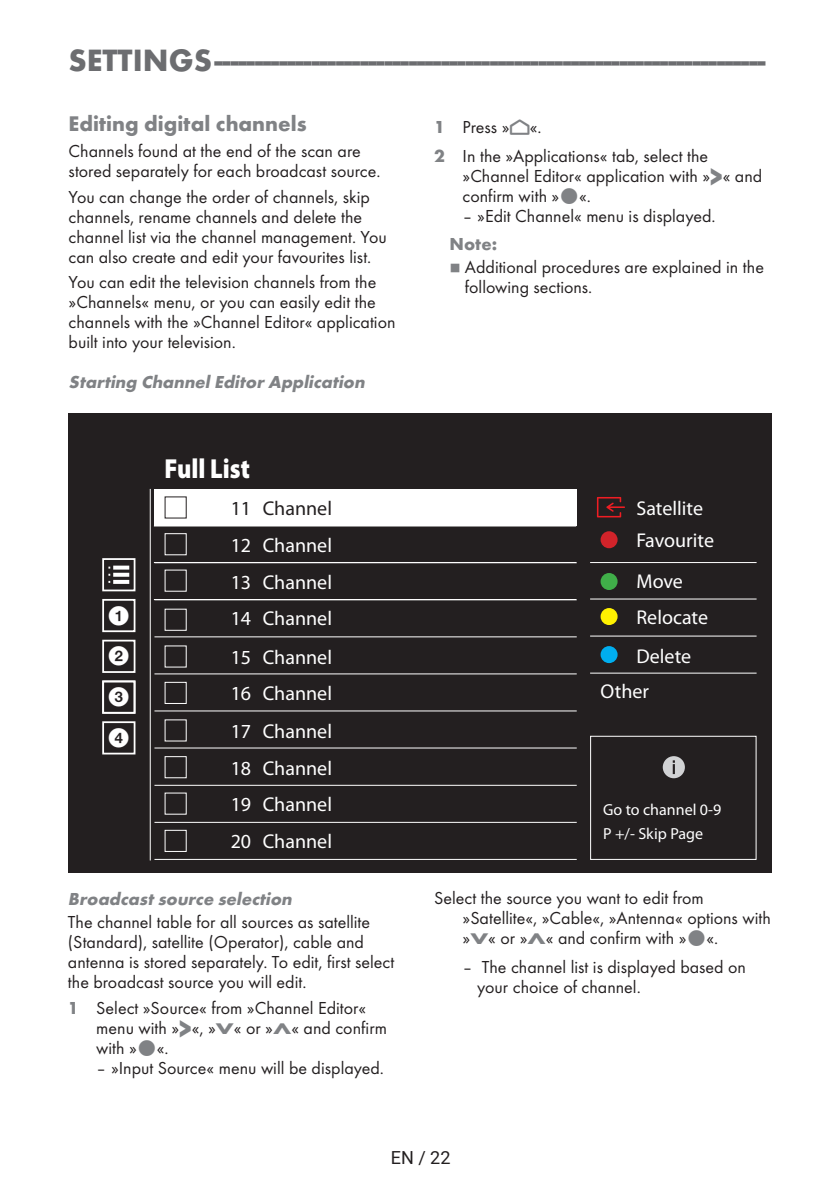
<style>
.page{position:relative;width:840px;height:1191px;background:#fff}
.page>*{position:absolute;margin:0;border:0;box-sizing:border-box;transform-origin:0 0}
.t1{font:700 32px "Futura TOT";color:#6c6d70}
.t2{font:900 27.6px "Myriad Pro";color:#fff;scale:.87 1}
.t3{font:700 22px "Futura TOT";color:#808285}
.t4{font:20px/37px "Myriad Pro";color:#fff}
.t5{font:20px "Myriad Pro";color:#231f20}
.t6{font:20px/40.8px "Sony TT Circled Nega";color:#fff;text-align:justify}
.t7{font:18px/20px "Futura TOT Boo";color:#231f20}
.t8{font:italic 700 18px "Futura TOT";color:#808285}
.t9{font:18px "Roboto";color:#231f20}
.t10{font:700 18px "Futura TOT";color:#808285}
.t11{font:16px/24px "Myriad Pro";color:#fff}
.t12{font:8px "Grund Son Se";color:#808285}
.s1{font-family:"Futura TOT";font-weight:700;color:#808285}
.s2{font-family:"Futura TOT";font-weight:700;font-size:27.2px;color:#808285}
.s3{font-family:"Futura TOT";font-weight:700;font-size:16px;color:#808285}
.s4{font-family:"Arcelik TS9 Android";font-size:24px;color:#808285}
</style>
<div class="page">
<div style="left:68px;top:413px;width:703px;height:460px;background:#231f20"></div>
<div style="left:102px;top:558px;width:33px;height:33px;border:2px solid #fff"></div>
<div style="left:102px;top:639px;width:33px;height:34px;border:2px solid #fff"></div>
<div style="left:102px;top:599px;width:33px;height:33px;border:2px solid #fff"></div>
<div style="left:102px;top:680px;width:33px;height:33px;border:2px solid #fff"></div>
<div style="left:102px;top:721px;width:33px;height:33px;border:2px solid #fff"></div>
<hr style="left:150px;top:489px;width:1px;height:371px;background:#fff">
<div style="left:589px;top:736px;width:167px;height:124px;border:1px solid #fff"></div>
<div style="left:164px;top:608px;width:23px;height:23px;border:1px solid #fff"></div>
<div style="left:164px;top:682px;width:23px;height:22px;border:1px solid #fff"></div>
<div style="left:164px;top:830px;width:23px;height:22px;border:1px solid #fff"></div>
<div style="left:164px;top:533px;width:23px;height:22px;border:1px solid #fff"></div>
<div style="left:164px;top:756px;width:23px;height:22px;border:1px solid #fff"></div>
<hr style="left:154px;top:822px;width:422px;height:1px;background:#fff">
<hr style="left:154px;top:710px;width:422px;height:1px;background:#fff">
<hr style="left:154px;top:599px;width:422px;height:1px;background:#fff">
<hr style="left:154px;top:525px;width:422px;height:1px;background:#fff">
<hr style="left:154px;top:859px;width:422px;height:1px;background:#fff">
<hr style="left:154px;top:747px;width:422px;height:1px;background:#fff">
<hr style="left:154px;top:636px;width:422px;height:1px;background:#fff">
<hr style="left:154px;top:785px;width:422px;height:1px;background:#fff">
<hr style="left:154px;top:673px;width:422px;height:1px;background:#fff">
<hr style="left:154px;top:562px;width:422px;height:1px;background:#fff">
<hr style="left:589px;top:562px;width:167px;height:1px;background:#fff">
<hr style="left:589px;top:598px;width:167px;height:1px;background:#fff">
<hr style="left:589px;top:635px;width:167px;height:1px;background:#fff">
<hr style="left:589px;top:672px;width:167px;height:1px;background:#fff">
<div style="left:154px;top:489px;width:422px;height:36px;background:#fff"></div>
<svg style="left:596px;top:497px;width:28px;height:20px"></svg>
<div style="left:600px;top:531px;width:17px;height:17px;background:#d1232a;border-radius:50%"></div>
<div style="left:600px;top:573px;width:17px;height:17px;background:#40ae49;border-radius:50%"></div>
<div style="left:600px;top:608px;width:17px;height:17px;background:#fff101;border-radius:50%"></div>
<div style="left:600px;top:646px;width:17px;height:17px;background:#00aeef;border-radius:50%"></div>
<svg style="left:113px;top:565px;width:16px;height:4px"></svg>
<svg style="left:113px;top:573px;width:16px;height:4px"></svg>
<svg style="left:113px;top:580px;width:16px;height:4px"></svg>
<div style="left:662px;top:756px;width:22px;height:22px;background:#d1d2d4;border-radius:50%"></div>
<svg style="left:672px;top:760px;width:2px;height:14px"></svg>
<h1 class="t1" style="left:69px;top:40px;width:698px">SETTINGS---------------------------------------------------------------------</h1>
<p class="t3" style="left:69px;top:110px;width:239px">Editing digital channels</p>
<p class="t7" style="left:69px;top:141px;width:313px">Channels found at the end of the scan are stored separately for each broadcast source.</p>
<p class="t7" style="left:69px;top:187px;width:319px">You can change the order of channels, skip channels, rename channels and delete the channel list via the channel management. You can also create and edit your favourites list.</p>
<p class="t7" style="left:69px;top:272px;width:328px">You can edit the television channels from the »Channels« menu, or you can easily edit the channels with the »Channel Editor« application built into your television.</p>
<p class="t8" style="left:69px;top:370px;width:301px">Starting Channel Editor Application</p>
<h2 class="t2" style="left:164px;top:450px;width:100px">Full List</h2>
<p class="t5" style="left:230px;top:496px;width:103px">11 Channel</p>
<p class="t4" style="left:230px;top:526px;width:103px">12 Channel</p>
<p class="t6" style="left:108px;top:595px;width:23px">1<br>2<br>3<br>4</p>
<p class="t4" style="left:230px;top:563px;width:103px">13 Channel</p>
<p class="t4" style="left:230px;top:599px;width:103px;line-height:38.6px">14 Channel<br>15 Channel</p>
<p class="t4" style="left:230px;top:675px;width:103px;text-align:justify">16 Channel 17 Channel 18 Channel 19 Channel 20 Channel</p>
<p class="t8" style="left:68px;top:888px;width:229px">Broadcast source selection</p>
<p class="t7" style="left:68px;top:912px;width:328px">The channel table for all sources as satellite (Standard), satellite (Operator), cable and antenna is stored separately. To edit, first select the broadcast source you will edit.</p>
<p class="t7" style="left:96px;top:997px;width:292px;text-indent:-28px"><span class="s1">1</span> Select »Source« from »Channel Editor« menu with »<span class="s2">&gt;</span>«, »<span class="s3">V</span>« or »<span class="s3">Λ</span>« and confirm with » «.</p>
<p class="t7" style="left:96px;top:1057px;width:289px">– »Input Source« menu will be displayed.</p>
<p class="t7" style="left:434px;top:113px;width:275px;line-height:28.6px"><span class="s1">1</span> Press »<span class="s4">p</span>«.<br><span class="s1">2</span> In the »Applications« tab, select the</p>
<p class="t7" style="left:462px;top:166px;width:301px">»Channel Editor« application with »<span class="s2">&gt;</span>« and confirm with » «.</p>
<p class="t7" style="left:462px;top:206px;width:254px">– »Edit Channel« menu is displayed.</p>
<p class="t10" style="left:449px;top:233px;width:49px">Note:</p>
<p class="t12" style="left:449px;top:264px;width:13px">7</p>
<p class="t7" style="left:464px;top:257px;width:300px">Additional procedures are explained in the following sections.</p>
<p class="t4" style="left:636px;top:491px;width:79px;line-height:32.6px">Satellite<br>Favourite</p>
<p class="t4" style="left:636px;top:563px;width:73px;line-height:36px">Move<br>Relocate</p>
<p class="t4" style="left:600px;top:638px;width:92px;line-height:35px;text-indent:36px">Delete<br>Other</p>
<p class="t11" style="left:602px;top:797px;width:119px">Go to channel 0-9<br>P +/- Skip Page</p>
<p class="t7" style="left:462px;top:888px;width:310px;text-indent:-28px">Select the source you want to edit from »Satellite«, »Cable«, »Antenna« options with »<span class="s3">V</span>« or »<span class="s3">Λ</span>« and confirm with » «.</p>
<p class="t7" style="left:477px;top:956px;width:270px;text-indent:-15px">– The channel list is displayed based on your choice of channel.</p>
<p class="t9" style="left:390px;top:1144px;width:61px">EN / 22</p>
</div>
